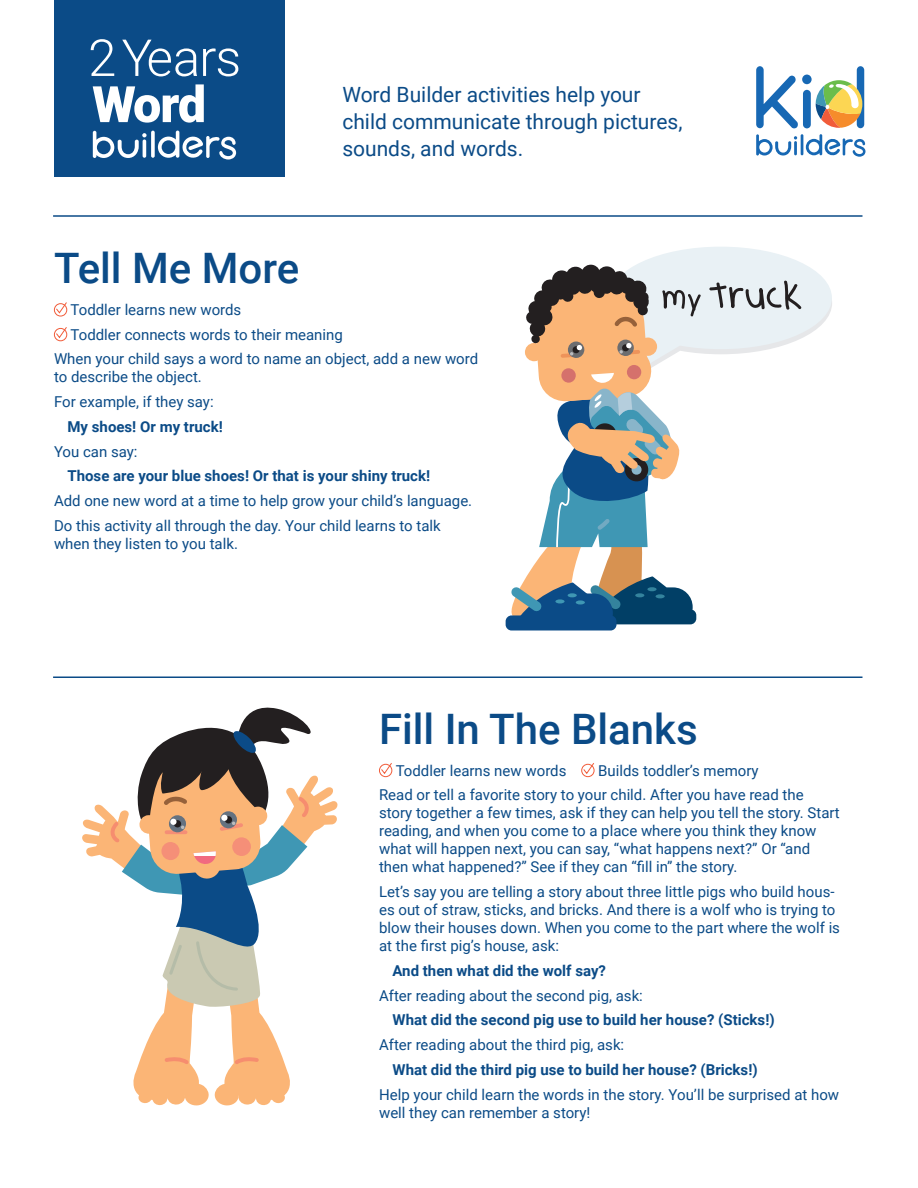
<style>
.page{position:relative;width:918px;height:1188px;background:#fff}
.page>*{position:absolute;margin:0;border:0;box-sizing:border-box;transform-origin:0 0}
.t1{font:300 51px "Roboto";letter-spacing:-.02em;color:#fff}
.t2{font:900 50.25px "Roboto";color:#fff}
.Activity_Name{font:500 42px "Roboto";color:#0b4b87}
.Page_Description{font:21px/27px "Roboto";color:#0b4b87}
.Body_Text{font:15px/18px "Roboto";color:#0b4b87}
.Bold_Text{font:700 15px "Roboto";color:#0b4b87}
</style>
<div class="page">
<div style="left:54px;top:303px;width:13px;height:13px;border:1px solid #f15c3a;border-radius:50%"></div>
<svg style="left:55px;top:302px;width:13px;height:12px"></svg>
<div style="left:54px;top:328px;width:13px;height:13px;border:1px solid #f15c3a;border-radius:50%"></div>
<svg style="left:55px;top:327px;width:13px;height:12px"></svg>
<div style="left:379px;top:764px;width:13px;height:13px;border:1px solid #f15c3a;border-radius:50%"></div>
<svg style="left:380px;top:763px;width:13px;height:12px"></svg>
<div style="left:581px;top:764px;width:13px;height:13px;border:1px solid #f15c3a;border-radius:50%"></div>
<svg style="left:583px;top:763px;width:12px;height:12px"></svg>
<div style="left:54px;top:0;width:231px;height:177px;background:#0b4b87"></div>
<svg style="left:151px;top:131px;width:4px;height:27px"></svg>
<svg style="left:93px;top:131px;width:54px;height:27px"></svg>
<svg style="left:158px;top:131px;width:78px;height:29px"></svg>
<div style="left:802px;top:75px;width:10px;height:9px;background:#1768b4;border-radius:50%"></div>
<hr style="left:801px;top:134px;width:2px;height:21px;background:#1768b4">
<svg style="left:806px;top:134px;width:60px;height:23px"></svg>
<div style="left:803px;top:90px;width:8px;height:38px;background:#1768b4;border-radius:4px"></div>
<svg style="left:756px;top:66px;width:42px;height:90px"></svg>
<div style="left:857px;top:66px;width:7px;height:62px;background:#1768b4;border-radius:4px"></div>
<svg style="left:816px;top:80px;width:46px;height:48px"></svg>
<hr style="left:53px;top:676px;width:809px;height:2px;background:#0b4b87">
<hr style="left:53px;top:215px;width:809px;height:2px;background:#0b4b87">
<div style="left:506px;top:615px;width:110px;height:15px;background:#0b4b87;border-radius:6px"></div>
<svg style="left:505px;top:247px;width:327px;height:377px"></svg>
<svg style="left:82px;top:707px;width:256px;height:399px"></svg>
<h1 class="t1" style="left:88px;top:22px;width:155px">2Years</h1>
<h2 class="t2" style="left:92px;top:69px;width:116px">Word</h2>
<p class="Page_Description" style="left:342px;top:80px;width:342px">Word Builder activities help your child communicate through pictures, sounds, and words.</p>
<p class="Activity_Name" style="left:54px;top:239px;width:247px">Tell Me More</p>
<p class="Body_Text" style="left:71px;top:300px;width:172px">Toddler learns new words</p>
<p class="Body_Text" style="left:71px;top:325px;width:274px">Toddler connects words to their meaning</p>
<p class="Body_Text" style="left:54px;top:350px;width:426px">When your child says a word to name an object, add a new word to describe the object.</p>
<p class="Body_Text" style="left:54px;top:392px;width:161px">For example, if they say:</p>
<p class="Bold_Text" style="left:68px;top:416px;width:157px">My shoes! Or my truck!</p>
<p class="Body_Text" style="left:54px;top:442px;width:85px">You can say:</p>
<p class="Bold_Text" style="left:68px;top:466px;width:364px">Those are your blue shoes! Or that is your shiny truck!</p>
<p class="Body_Text" style="left:54px;top:491px;width:420px">Add one new word at a time to help grow your child’s language.</p>
<p class="Body_Text" style="left:54px;top:516px;width:388px">Do this activity all through the day. Your child learns to talk when they listen to you talk.</p>
<p class="Activity_Name" style="left:379px;top:700px;width:320px">Fill In The Blanks</p>
<p class="Body_Text" style="left:396px;top:761px;width:172px">Toddler learns new words</p>
<p class="Body_Text" style="left:598px;top:761px;width:162px">Builds toddler’s memory</p>
<p class="Body_Text" style="left:379px;top:785px;width:462px">Read or tell a favorite story to your child. After you have read the story together a few times, ask if they can help you tell the story. Start reading, and when you come to a place where you think they know what will happen next, you can say, “what happens next?” Or “and then what happened?” See if they can “fill in” the story.</p>
<p class="Body_Text" style="left:379px;top:882px;width:462px">Let’s say you are telling a story about three little pigs who build hous&shy;es out of straw, sticks, and bricks. And there is a wolf who is trying to blow their houses down. When you come to the part where the wolf is at the first pig’s house, ask:</p>
<p class="Bold_Text" style="left:393px;top:960px;width:215px">And then what did the wolf say?</p>
<p class="Body_Text" style="left:379px;top:986px;width:265px">After reading about the second pig, ask:</p>
<p class="Bold_Text" style="left:393px;top:1009px;width:384px">What did the second pig use to build her house? (Sticks!)</p>
<p class="Body_Text" style="left:379px;top:1035px;width:247px">After reading about the third pig, ask:</p>
<p class="Bold_Text" style="left:393px;top:1059px;width:367px">What did the third pig use to build her house? (Bricks!)</p>
<p class="Body_Text" style="left:379px;top:1085px;width:462px">Help your child learn the words in the story. You’ll be surprised at how well they can remember a story!</p>
</div>
